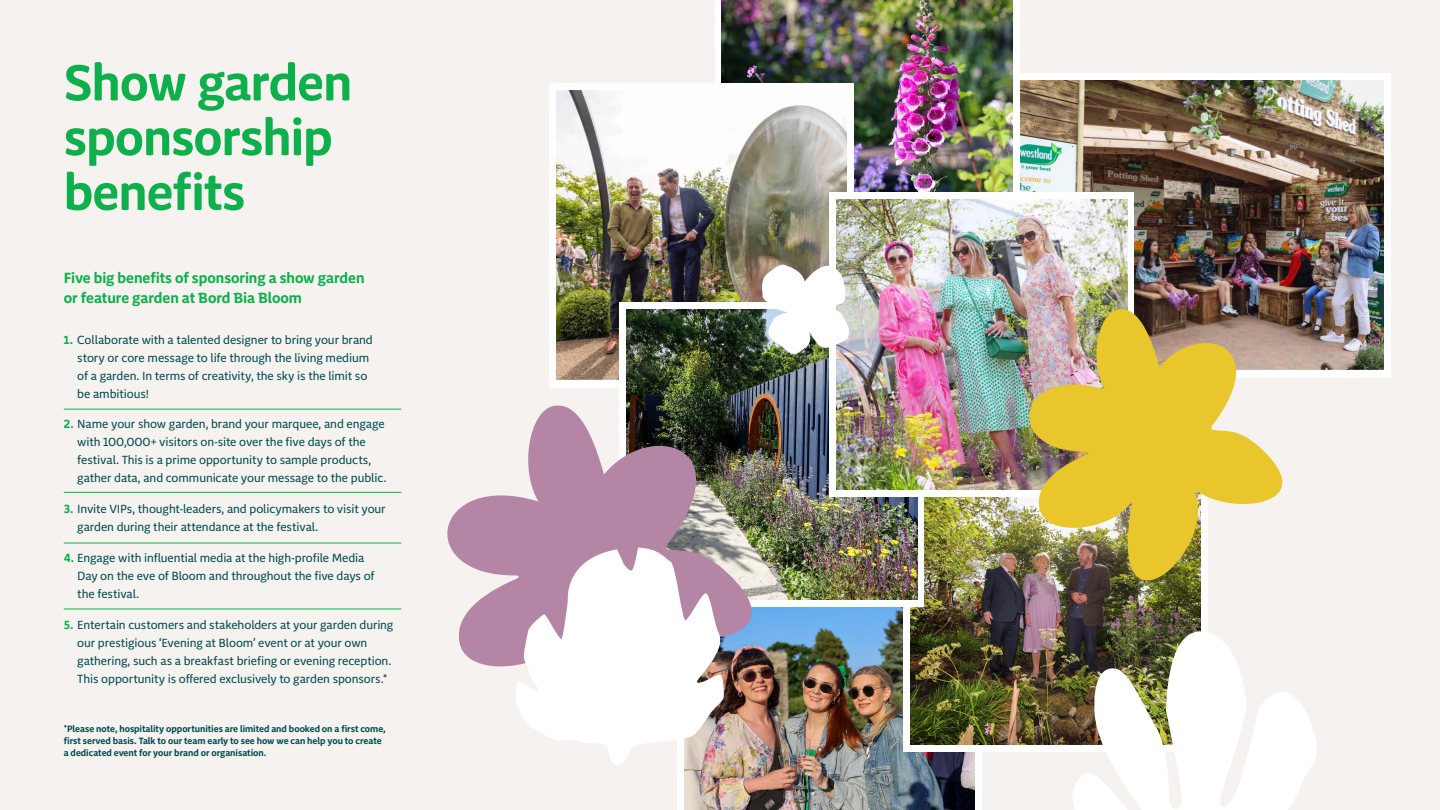
<style>
.page{position:relative;width:1440px;height:810px;background:#f5f2f0}
.page>*{position:absolute;margin:0;border:0;box-sizing:border-box;transform-origin:0 0}
.t1{font:700 51px/54.8px "Bord Bia Sans";letter-spacing:-.015em;color:#0db04a}
.t2{font:700 15px/20.2px "Bord Bia Sans";letter-spacing:-.005em;color:#0db04a}
.t3{font:12px/18px "Bord Bia Sans";letter-spacing:-.01em;color:#004b4e}
.t4{font:700 9.38px/12px "Bord Bia Sans";letter-spacing:-.005em;color:#004b4e}
.s1{font-weight:700;color:#0db04a}
</style>
<div class="page">
<div style="left:1007px;top:74px;width:383px;height:304px;background:#fff"></div>
<img style="left:802px;top:607px;width:173px;height:203px">
<div style="left:903px;top:448px;width:304px;height:304px;background:#fff"></div>
<img style="left:910px;top:497px;width:152px;height:248px">
<img style="left:1020px;top:81px;width:364px;height:289px">
<svg style="left:715px;top:0;width:304px;height:192px;fill:#fff"></svg>
<img style="left:722px;top:0;width:290px;height:192px">
<div style="left:550px;top:83px;width:304px;height:304px;background:#fff"></div>
<img style="left:557px;top:90px;width:290px;height:290px">
<div style="left:620px;top:302px;width:304px;height:305px;background:#fff"></div>
<img style="left:626px;top:309px;width:291px;height:291px">
<div style="left:830px;top:192px;width:304px;height:305px;background:#fff"></div>
<img style="left:837px;top:199px;width:290px;height:291px">
<img style="left:447px;top:403px;width:355px;height:407px">
<img style="left:1000px;top:307px;width:324px;height:341px">
<img style="left:759px;top:260px;width:90px;height:98px">
<svg style="left:513px;top:548px;width:214px;height:220px;fill:#fff"></svg>
<svg style="left:1062px;top:629px;width:259px;height:181px;fill:#fff"></svg>
<hr style="left:64px;top:409px;width:337px;height:1px;background:#0db04a">
<hr style="left:64px;top:492px;width:337px;height:1px;background:#0db04a">
<hr style="left:64px;top:543px;width:337px;height:1px;background:#0db04a">
<hr style="left:64px;top:609px;width:337px;height:1px;background:#0db04a">
<h1 class="t1" style="left:64px;top:55px;width:290px">Show garden sponsorship benefits</h1>
<p class="t2" style="left:64px;top:267px;width:302px">Five big benefits of sponsoring a show garden or feature garden at Bord Bia Bloom</p>
<p class="t3" style="left:77px;top:331px;width:297px;text-indent:-14px"><span class="s1">1.</span> Collaborate with a talented designer to bring your brand story or core message to life through the living medium of a garden. In terms of creativity, the sky is the limit so be ambitious!</p>
<p class="t3" style="left:77px;top:415px;width:311px;text-indent:-14px"><span class="s1">2.</span> Name your show garden, brand your marquee, and engage with 100,000+ visitors on-site over the five days of the festival. This is a prime opportunity to sample products, gather data, and communicate your message to the public.</p>
<p class="t3" style="left:77px;top:500px;width:310px;text-indent:-14px"><span class="s1">3.</span> Invite VIPs, thought-leaders, and policymakers to visit your garden during their attendance at the festival.</p>
<p class="t3" style="left:77px;top:549px;width:299px;text-indent:-14px"><span class="s1">4.</span> Engage with influential media at the high-profile Media<br>Day on the eve of Bloom and throughout the five days of the festival.</p>
<p class="t3" style="left:77px;top:616px;width:318px;text-indent:-14px"><span class="s1">5.</span> Entertain customers and stakeholders at your garden during our prestigious ‘Evening at Bloom’ event or at your own gathering, such as a breakfast briefing or evening reception.<br>This opportunity is offered exclusively to garden sponsors.*</p>
<p class="t4" style="left:64px;top:723px;width:324px">*Please note, hospitality opportunities are limited and booked on a first come, first served basis. Talk to our team early to see how we can help you to create a dedicated event for your brand or organisation.</p>
</div>
